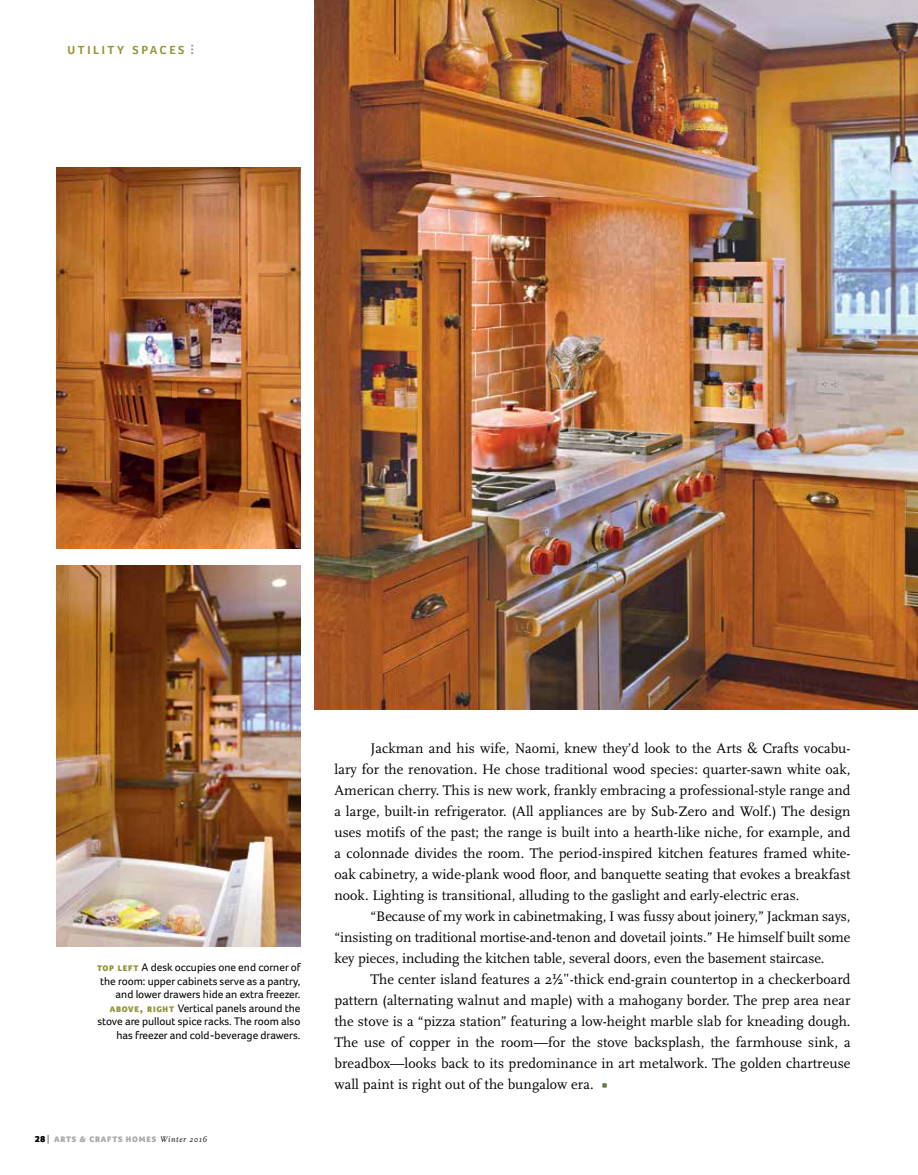
<style>
.page{position:relative;width:918px;height:1175px;background:#fff}
.page>*{position:absolute;margin:0;border:0;box-sizing:border-box;transform-origin:0 0}
.t1{font:14.4px/21px "Scala";letter-spacing:.005em;color:#000;text-align:justify}
.t2{font:700 12.15px "Foco";letter-spacing:.215em;color:#939537}
.t3{font:11.25px/13.5px "Foco";color:#000;text-align:right}
.t4{font:900 8.25px "Foco";letter-spacing:.095em;color:#a7a9ac}
.s1{font-weight:900;font-size:8.4px;color:#939537}
.s2{font-weight:900;font-size:12px;color:#939537}
.s3{font-size:9px;color:#000}
.s4{font-weight:300;font-size:9px;color:#000}
.s5{font-family:"Scala";font-weight:400;font-style:italic;color:#000}
.s6{font-family:"Janson Text"}
</style>
<div class="page">
<img style="left:57px;top:167px;width:243px;height:382px">
<img style="left:314px;top:0;width:604px;height:709px">
<img style="left:57px;top:565px;width:243px;height:381px">
<p class="t2" style="left:68px;top:42px;width:119px">UTILITY SPACES</p>
<p class="t3" style="left:97px;top:960px;width:205px"><span class="s1">TOP LEFT</span> A desk occupies one end corner of the room: upper cabinets serve as a pantry, and lower drawers hide an extra freezer.<br><span class="s1">ABOVE</span><span class="s2">,</span> <span class="s1">RIGHT</span> Vertical panels around the stove are pullout spice racks. The room also has freezer and cold-beverage drawers.</p>
<p class="t4" style="left:35px;top:1134px;width:174px"><span class="s3">28</span> <span class="s4">|</span> ARTS &amp; CRAFTS HOMES <span class="s5">Winter 2016</span></p>
<p class="t1" style="left:335px;top:738px;width:518px;text-indent:36px">Jackman and his wife, Naomi, knew they’d look to the Arts &amp; Crafts vocabu&shy;lary for the renovation. He chose traditional wood species: quarter-sawn white oak, American cherry. This is new work, frankly embracing a professional-style range and a large, built-in refrigerator. (All appliances are by Sub-Zero and Wolf.) The design uses motifs of the past; the range is built into a hearth-like niche, for example, and a colonnade divides the room. The period-inspired kitchen features framed white&shy;oak cabinetry, a wide-plank wood floor, and banquette seating that evokes a breakfast nook. Lighting is transitional, alluding to the gaslight and early-electric eras.</p>
<p class="t1" style="left:335px;top:906px;width:518px;text-indent:36px">“Because of my work in cabinetmaking, I was fussy about joinery,” Jackman says, “insisting on traditional mortise-and-tenon and dovetail joints.” He himself built some key pieces, including the kitchen table, several doors, even the basement staircase.</p>
<p class="t1" style="left:335px;top:969px;width:518px;text-indent:36px">The center island features a 2½<span class="s6">"</span>-thick end-grain countertop in a checkerboard pattern (alternating walnut and maple) with a mahogany border. The prep area near the stove is a “pizza station” featuring a low-height marble slab for kneading dough.<br>The use of copper in the room—for the stove backsplash, the farmhouse sink, a breadbox—looks back to its predominance in art metalwork. The golden chartreuse wall paint is right out of the bungalow era.</p>
</div>
